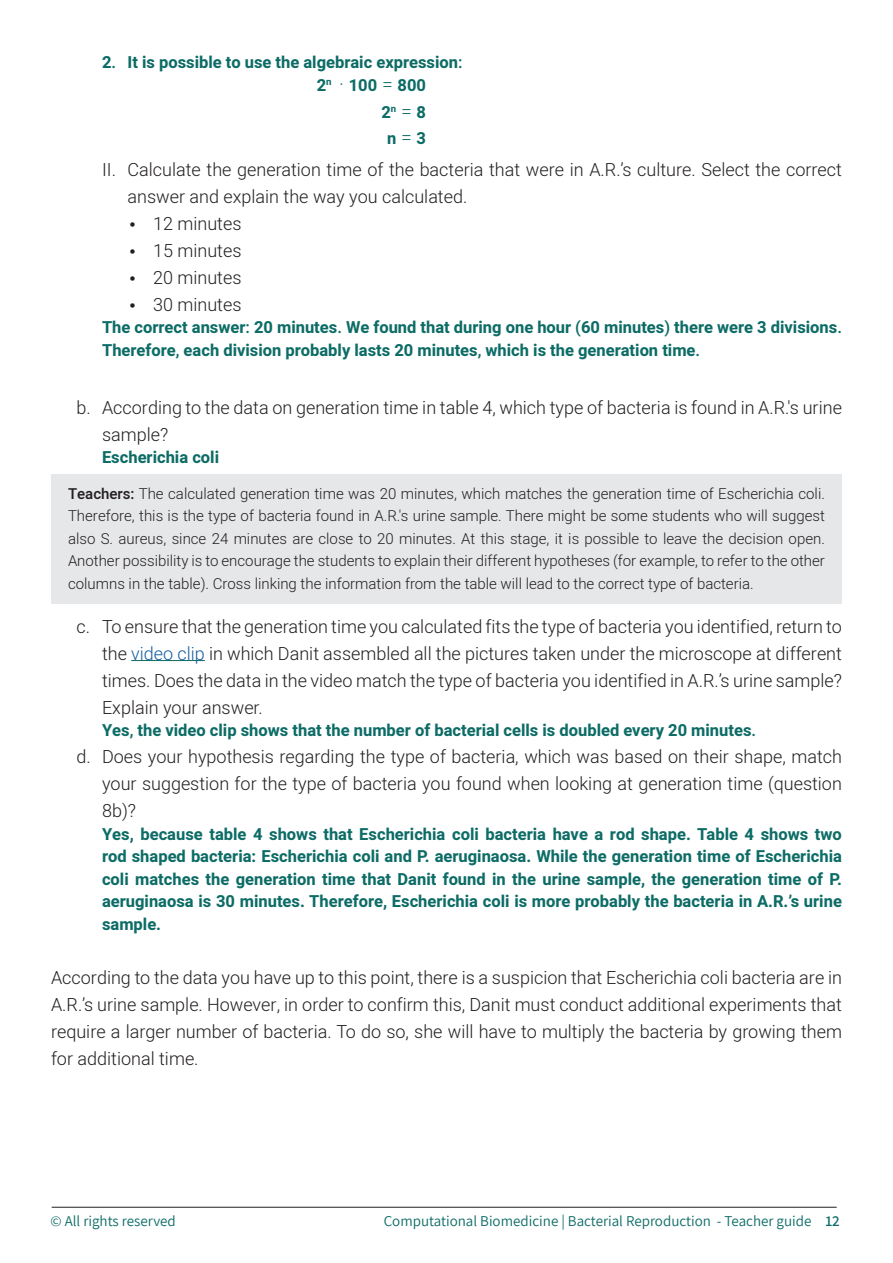
<style>
.page{position:relative;width:893px;height:1263px;background:#fff}
.page>*{position:absolute;margin:0;border:0;box-sizing:border-box;transform-origin:0 0}
.t1{font:300 19.5px "Heebo";color:#0d6c66}
.t2{font:300 18px/27px "Heebo";color:#231f20}
.t3{font:700 16.5px/22.5px "Heebo";color:#0d6c66;text-align:right}
.t4{font:300 15px/22.5px "Heebo";color:#231f20;text-align:justify}
.t5{font:15px "Assistant";color:#0d6c66}
.t6{font:600 15px "Assistant";color:#0d6c66}
.t7{font:700 9.6px "Heebo";color:#0d6c66}
.s1{font-weight:500}
.s2{font-weight:700;font-size:16.5px}
.s3{font-weight:300;font-size:19.5px}
.s4{font-size:16.5px}
.s5{color:#175d9e}
</style>
<div class="page">
<hr style="left:52px;top:1207px;width:785px;height:1px;background:#231f20">
<div style="left:51px;top:474px;width:791px;height:129px;background:#e6e7e9"></div>
<hr style="left:131px;top:660px;width:74px;height:1px;background:#0d6c66">
<p class="t3" style="left:102px;top:52px;width:16px">2<span class="s1">.</span></p>
<p class="t2" style="left:102px;top:155px;width:15px">.I I</p>
<p class="t3" style="left:128px;top:52px;width:336px">It is possible to use the algebraic expression<span class="s1">:</span></p>
<p class="t1" style="left:317px;top:70px;width:29px">·<sup>n</sup><span class="s2">2</span></p>
<p class="t3" style="left:349px;top:74px;width:30px">100</p>
<p class="t3" style="left:398px;top:74px;width:30px">800</p>
<p class="t1" style="left:382px;top:70px;width:12px">=</p>
<p class="t3" style="left:387px;top:99px;width:41px;line-height:26.7px">8<span class="s3">=<br></span>3<span class="s3">=</span>n</p>
<p class="t2" style="left:128px;top:155px;width:716px">Calculate the generation time of the bacteria that were in A R. s’. culture. Select the correct</p>
<p class="t7" style="left:381px;top:102px;width:16px">n<span class="s4">2</span></p>
<p class="t2" style="left:153px;top:182px;width:316px;text-indent:-26px">answer and explain the way you calculated.<br>12 minutes<br>15 minutes<br>20 minutes<br>30 minutes</p>
<p class="t3" style="left:102px;top:316px;width:741px;text-align:left">The correct answer<span class="s1">:</span> 20 minutes<span class="s1">.</span> We found that during one hour <span class="s1">(</span>60 minutes<span class="s1">)</span> there were 3 divisions<span class="s1">.<br></span>Therefore<span class="s1">,</span> each division probably lasts 20 minutes<span class="s1">,</span> which is the generation time<span class="s1">.</span></p>
<p class="t2" style="left:77px;top:394px;width:16px">.b</p>
<p class="t2" style="left:102px;top:394px;width:741px">According to the data on generation time in table 4, which type of bacteria is found in A R. s' . urine</p>
<p class="t2" style="left:102px;top:421px;width:68px">sample?</p>
<p class="t3" style="left:102px;top:447px;width:119px">Escherichia coli</p>
<p class="t4" style="left:68px;top:482px;width:758px"><span class="s1">Teachers:</span> The calculated generation time was 20 minutes, which matches the generation time of Escherichia coli.<br>Therefore, this is the type of bacteria found in A R. s' . urine sample. There might be some students who will suggest also .S aureus, since 24 minutes are close to 20 minutes. At this stage isit, possible to leave the decision open.<br>Another possibility is to encourage the students to explain their different hypotheses (for example to, refer to the other columns in the table .) Cross linking the information from the table will lead to the correct type of bacteria.</p>
<p class="t2" style="left:102px;top:612px;width:741px">To ensure that the generation time you calculated fits the type of bacteria you identified, return to</p>
<p class="t2" style="left:77px;top:612px;width:15px">.c</p>
<p class="t2" style="left:77px;top:743px;width:16px">.d</p>
<p class="t2" style="left:102px;top:639px;width:741px;text-align:justify">the <span class="s5">video clip</span> in which Danit assembled all the pictures taken under the microscope at different times. Does the data in the video match the type of bacteria you identified in A R. s’. urine sample?<br>Explain your answer.</p>
<p class="t3" style="left:102px;top:719px;width:656px">Yes<span class="s1">,</span> the video clip shows that the number of bacterial cells is doubled every 20 minutes<span class="s1">.</span></p>
<p class="t2" style="left:102px;top:743px;width:741px">Does your hypothesis regarding the type of bacteria, which was based on their shape, match</p>
<p class="t2" style="left:102px;top:770px;width:741px">your suggestion for the type of bacteria you found when looking at generation time (question<br>?(b8</p>
<p class="t3" style="left:102px;top:823px;width:741px;text-align:justify">Yes, because table 4 shows that Escherichia coli bacteria have a rod shape. Table 4 shows two rod shaped bacteria: Escherichia coli and .P aeruginaosa. While the generation time of Escherichia coli matches the generation time that Danit found in the urine sample, the generation time of .P aeruginaosa is 30 minutes. Therefore, Escherichia coli is more probably the bacteria in A R. s’. urine sample.</p>
<p class="t2" style="left:51px;top:963px;width:792px;text-align:justify">According to the data you have up to this point, there is a suspicion that Escherichia coli bacteria are in A R. s’. urine sample. However in, order to confirm this, Danit must conduct additional experiments that require a larger number of bacteria. To do so, she will have to multiply the bacteria by growing them for additional time.</p>
<p class="t5" style="left:51px;top:1211px;width:127px">© All rights reserved</p>
<p class="t5" style="left:384px;top:1211px;width:429px">Computational Biomedicine | Bacterial Reproduction - Teacher guide</p>
<p class="t6" style="left:825px;top:1211px;width:16px">12</p>
</div>
